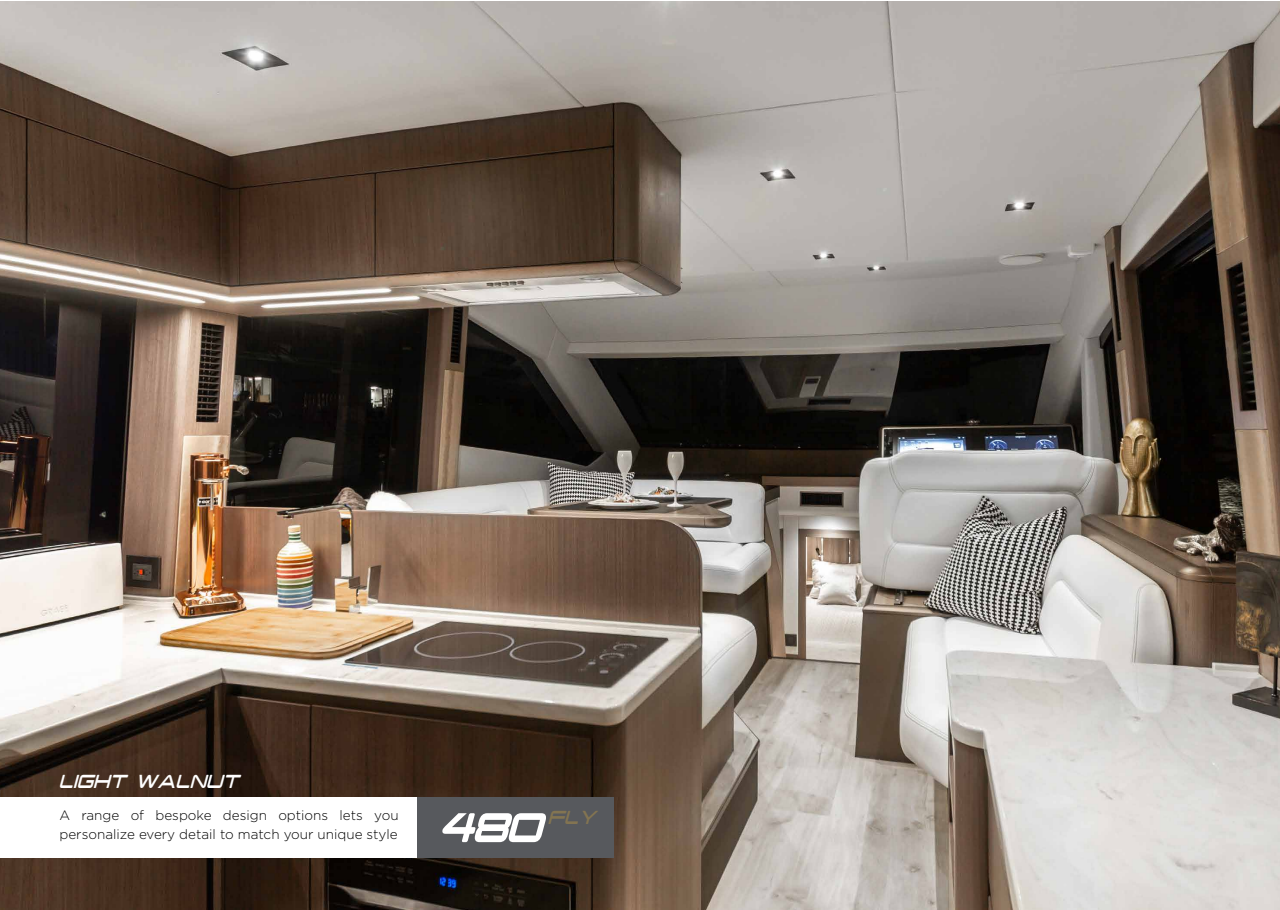
<style>
.page{position:relative;width:1280px;height:910px;background:#fff}
.page>*{position:absolute;margin:0;border:0;box-sizing:border-box;transform-origin:0 0}
.t1{font:italic 700 57px "P Cap Terminal Condensed";color:#fff}
.t2{font:italic 27px "P Cap Terminal Condensed";letter-spacing:.01em;color:#fff}
.t3{font:italic 27px "P Cap Terminal Condensed";color:#837451}
.t4{font:300 13.5px "Gotham";color:#000}
</style>
<div class="page">
<img style="left:0;top:2px;width:1280px;height:908px">
<div style="left:417px;top:797px;width:196px;height:61px;background:#57595d"></div>
<div style="left:0;top:797px;width:417px;height:61px;background:#fff"></div>
<h2 class="t2" style="left:60px;top:768px;width:181px">LIGHT WALNUT</h2>
<p class="t4" style="left:60px;top:808px;width:341px">A range of bespoke design options lets you</p>
<h2 class="t3" style="left:549px;top:804px;width:49px">FLY</h2>
<p class="t4" style="left:60px;top:827px;width:340px">personalize every detail to match your unique style</p>
<h1 class="t1" style="left:440px;top:799px;width:103px">480</h1>
</div>
